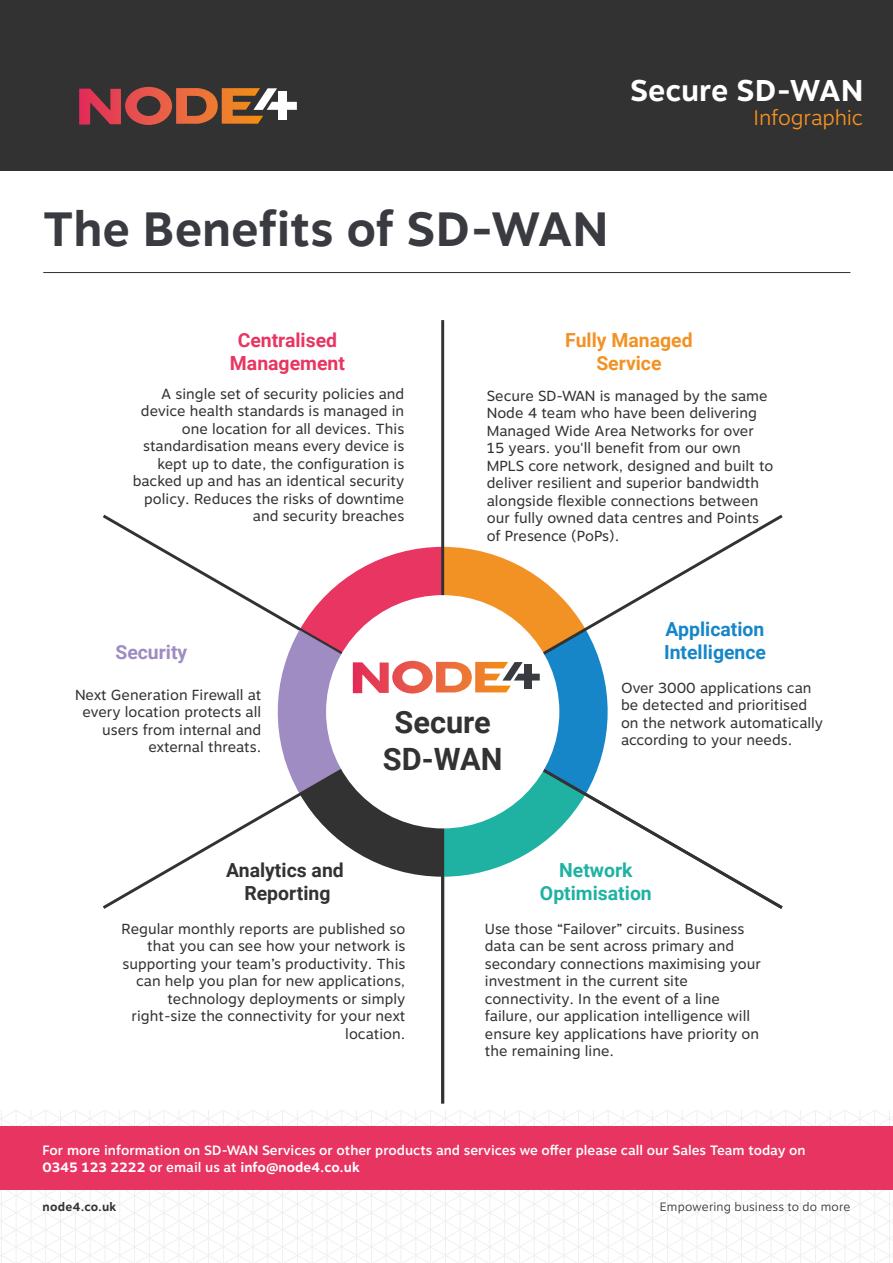
<style>
.page{position:relative;width:893px;height:1263px;background:#fff}
.page>*{position:absolute;margin:0;border:0;box-sizing:border-box;transform-origin:0 0}
.t1{font:700 48px "Motiva Sans";letter-spacing:-.005em;color:#393b41}
.t2{font:700 30.75px/36.9px "Roboto";color:#323232;text-align:center}
.t3{font:700 30px "Motiva Sans";color:#fff}
.t4{font:300 21px "Motiva Sans";letter-spacing:-.01em;color:#f79220}
.t5{font:700 19.35px/23.2px "Roboto";color:#1786c8}
.t6{font:700 19.35px/23.2px "Roboto";color:#e83561;text-align:center}
.t7{font:700 19.35px/23.2px "Roboto";color:#323232;text-align:center}
.t8{font:700 19.35px/23.2px "Roboto";color:#1fb2a3;text-align:center}
.t9{font:700 19.35px/23.2px "Roboto";color:#f39224;text-align:center}
.t10{font:700 19.35px "Roboto";color:#9e8cc2}
.t11{font:14.55px/17.4px "Motiva Sans";color:#323232;text-align:right}
.t12{font:500 13.5px/16.5px "Motiva Sans";color:#fff}
.t13{font:300 12px "Motiva Sans";letter-spacing:.01em;color:#323232}
.t14{font:700 12px "Motiva Sans";letter-spacing:.02em;color:#323232}
.s1{font-weight:700}
</style>
<div class="page">
<svg style="left:0;top:1114px;width:893px;height:12px"></svg>
<svg style="left:0;top:1189px;width:893px;height:2px"></svg>
<svg style="left:0;top:1191px;width:893px;height:13px"></svg>
<svg style="left:0;top:1204px;width:892px;height:13px"></svg>
<svg style="left:0;top:1217px;width:893px;height:46px"></svg>
<div style="left:0;top:1126px;width:893px;height:63px;background:#e83460"></div>
<div style="left:0;top:0;width:893px;height:170px;background:#323232"></div>
<svg style="left:79px;top:87px;width:218px;height:38px"></svg>
<hr style="left:43px;top:272px;width:807px;height:1px;background:#323232">
<svg style="left:103px;top:320px;width:342px;height:284px"></svg>
<svg style="left:102px;top:819px;width:151px;height:90px"></svg>
<svg style="left:441px;top:911px;width:4px;height:193px"></svg>
<svg style="left:441px;top:514px;width:342px;height:397px"></svg>
<svg style="left:253px;top:494px;width:378px;height:383px"></svg>
<h3 class="t3" style="left:630px;top:69px;width:235px">Secure SD-WAN</h3>
<h3 class="t4" style="left:753px;top:102px;width:111px">Infographic</h3>
<h1 class="t1" style="left:43px;top:193px;width:567px">The Benefits of SD-WAN</h1>
<h3 class="t6" style="left:230px;top:328px;width:116px">Centralised<br>Management</h3>
<p class="t11" style="left:133px;top:385px;width:273px">A single set of security policies and device health standards is managed in one location for all devices. This standardisation means every device is kept up to date, the configuration is backed up and has an identical security policy. Reduces the risks of downtime and security breaches</p>
<h3 class="t10" style="left:115px;top:639px;width:73px">Security</h3>
<h3 class="t9" style="left:565px;top:328px;width:129px">Fully Managed<br>Service</h3>
<p class="t11" style="left:487px;top:387px;width:288px;text-align:left">Secure SD-WAN is managed by the same Node 4 team who have been delivering Managed Wide Area Networks for over 15 years. you'll benefit from our own MPLS core network, designed and built to deliver resilient and superior bandwidth alongside flexible connections between our fully owned data centres and Points of Presence (PoPs).</p>
<h3 class="t5" style="left:664px;top:617px;width:104px">Application<br>Intelligence</h3>
<p class="t11" style="left:75px;top:686px;width:188px">Next Generation Firewall at every location protects all users from internal and external threats.</p>
<p class="t11" style="left:621px;top:679px;width:204px;text-align:left">Over 3000 applications can be detected and prioritised on the network automatically according to your needs.</p>
<h2 class="t2" style="left:383px;top:702px;width:121px">Secure<br>SD-WAN</h2>
<h3 class="t7" style="left:226px;top:857px;width:119px">Analytics and<br>Reporting</h3>
<p class="t11" style="left:122px;top:920px;width:285px">Regular monthly reports are published so that you can see how your network is supporting your team’s productivity. This can help you plan for new applications, technology deployments or simply right-size the connectivity for your next location.</p>
<h3 class="t8" style="left:540px;top:857px;width:113px">Network<br>Optimisation</h3>
<p class="t11" style="left:485px;top:920px;width:278px;text-align:left">Use those “Failover” circuits. Business data can be sent across primary and secondary connections maximising your investment in the current site connectivity. In the event of a line failure, our application intelligence will ensure key applications have priority on the remaining line.</p>
<p class="t12" style="left:43px;top:1142px;width:765px">For more information on SD-WAN Services or other products and services we offer please call our Sales Team today on<br><span class="s1">0345 123 2222</span> or email us at <span class="s1">info@node4.co.uk</span></p>
<p class="t14" style="left:43px;top:1198px;width:75px">node4.co.uk</p>
<p class="t13" style="left:660px;top:1198px;width:192px">Empowering business to do more</p>
</div>
